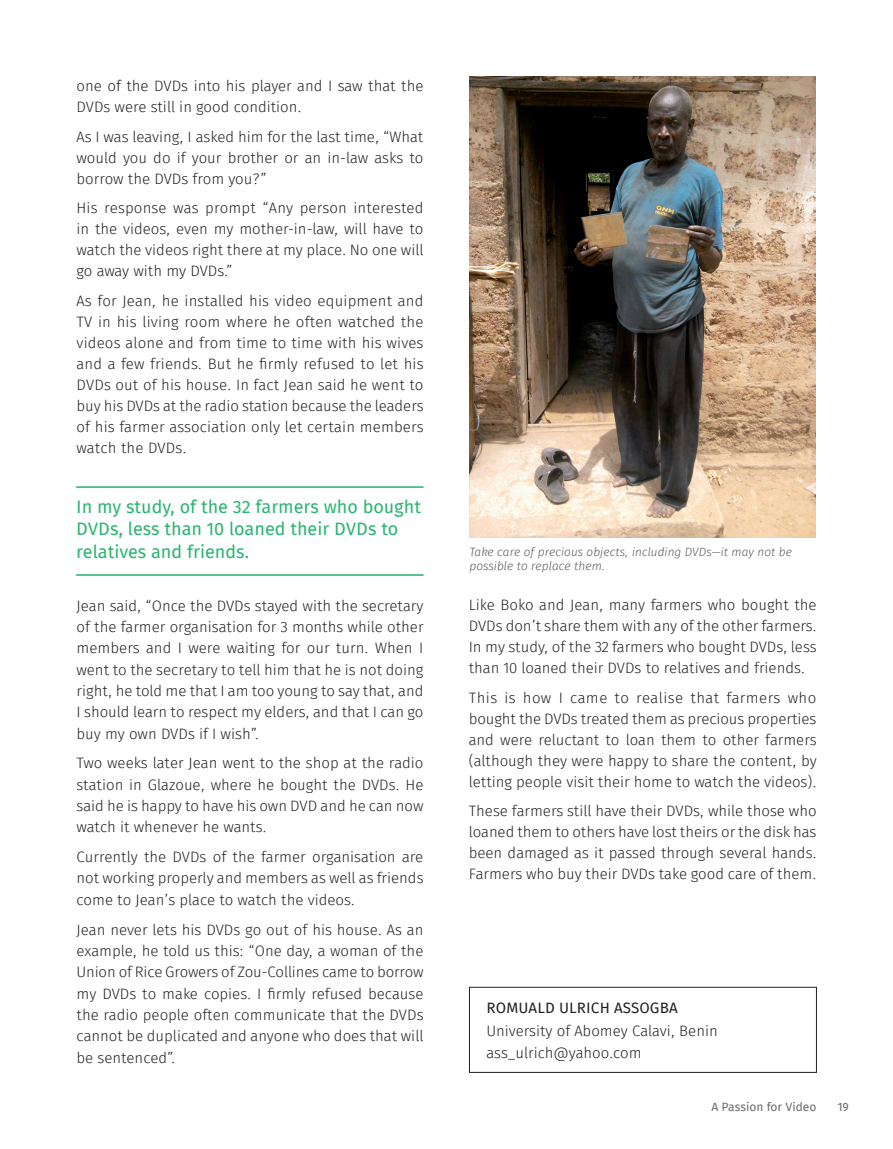
<style>
.page{position:relative;width:893px;height:1149px;background:#fff}
.page>*{position:absolute;margin:0;border:0;box-sizing:border-box;transform-origin:0 0}
.Callout{font:18px/22.5px "Fira Sans";color:#2bb571}
.Body_text_10_12{font:300 15px/21px "Fira Sans";color:#231f20;text-align:justify}
.Body_text_10_12-2{font:15px "Fira Sans";letter-spacing:.01em;color:#231f20}
.Body_text_10_12-3{font:italic 300 12px/14.4px "Fira Sans";color:#57585a}
.t1{font:12px "Fira Sans";color:#6c6d70}
</style>
<div class="page">
<div style="left:469px;top:986px;width:348px;height:86px;border:1px solid #231f20"></div>
<img style="left:469px;top:77px;width:347px;height:460px">
<hr style="left:76px;top:486px;width:347px;height:1px;background:#2bb571">
<hr style="left:76px;top:487px;width:347px;height:1px;background:#2bb571">
<hr style="left:76px;top:574px;width:347px;height:1px;background:#2bb571">
<p class="Body_text_10_12" style="left:77px;top:76px;width:349px;line-height:21.5px">one of the DVDs into his player and I saw that the<br>DVDs were still in good condition.</p>
<p class="Body_text_10_12" style="left:77px;top:127px;width:348px">As I was leaving, I asked him for the last time, “What would you do if your brother or an in-law asks to borrow the DVDs from you?”</p>
<p class="Body_text_10_12" style="left:77px;top:198px;width:349px">His response was prompt “Any person interested in the videos, even my mother-in-law, will have to watch the videos right there at my place. No one will go away with my DVDs.”</p>
<p class="Body_text_10_12" style="left:77px;top:291px;width:349px">As for Jean, he installed his video equipment and TV in his living room where he often watched the videos alone and from time to time with his wives and a few friends. But he firmly refused to let his DVDs out of his house. In fact Jean said he went to buy his DVDs at the radio station because the leaders of his farmer association only let certain members watch the DVDs.</p>
<p class="Callout" style="left:76px;top:496px;width:346px">In my study, of the 32 farmers who bought<br>DVDs, less than 10 loaned their DVDs to relatives and friends.</p>
<p class="Body_text_10_12" style="left:77px;top:595px;width:348px">Jean said, “Once the DVDs stayed with the secretary of the farmer organisation for 3 months while other members and I were waiting for our turn. When I went to the secretary to tell him that he is not doing right, he told me that I am too young to say that, and I should learn to respect my elders, and that I can go buy my own DVDs if I wish”.</p>
<p class="Body_text_10_12" style="left:77px;top:753px;width:348px">Two weeks later Jean went to the shop at the radio station in Glazoue, where he bought the DVDs. He said he is happy to have his own DVD and he can now watch it whenever he wants.</p>
<p class="Body_text_10_12" style="left:77px;top:847px;width:348px">Currently the DVDs of the farmer organisation are not working properly and members as well as friends come to Jean’s place to watch the videos.</p>
<p class="Body_text_10_12" style="left:77px;top:919px;width:349px">Jean never lets his DVDs go out of his house. As an example, he told us this: “One day, a woman of the Union of Rice Growers of Zou-Collines came to borrow my DVDs to make copies. I firmly refused because the radio people often communicate that the DVDs cannot be duplicated and anyone who does that will be sentenced”.</p>
<p class="Body_text_10_12-3" style="left:469px;top:545px;width:324px">Take care of precious objects, including DVDs—it may not be possible to replace them.</p>
<p class="Body_text_10_12" style="left:469px;top:595px;width:349px">Like Boko and Jean, many farmers who bought the DVDs don’t share them with any of the other farmers.<br>In my study, of the 32 farmers who bought DVDs, less than 10 loaned their DVDs to relatives and friends.</p>
<p class="Body_text_10_12" style="left:469px;top:688px;width:349px">This is how I came to realise that farmers who bought the DVDs treated them as precious properties and were reluctant to loan them to other farmers (although they were happy to share the content, by letting people visit their home to watch the videos).</p>
<p class="Body_text_10_12" style="left:469px;top:801px;width:349px">These farmers still have their DVDs, while those who loaned them to others have lost theirs or the disk has been damaged as it passed through several hands.<br>Farmers who buy their DVDs take good care of them.</p>
<p class="Body_text_10_12-2" style="left:487px;top:997px;width:193px">ROMUALD ULRICH ASSOGBA</p>
<p class="Body_text_10_12" style="left:486px;top:1020px;width:233px">University of Abomey Calavi, Benin</p>
<p class="Body_text_10_12" style="left:486px;top:1042px;width:157px">ass_ulrich@yahoo.com</p>
<p class="t1" style="left:711px;top:1097px;width:106px">A Passion for Video</p>
<p class="t1" style="left:838px;top:1097px;width:13px">19</p>
</div>
